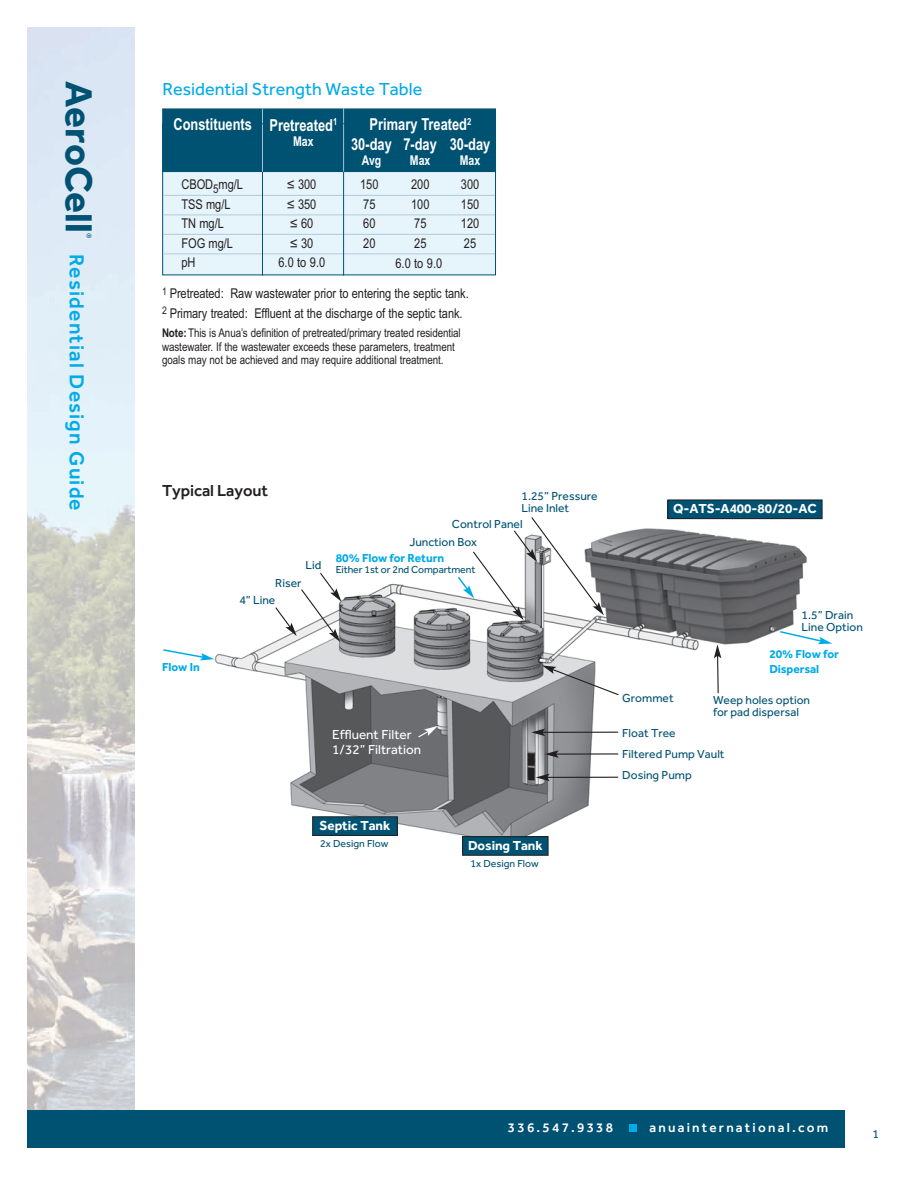
<style>
.page{position:relative;width:918px;height:1188px;background:#fff}
.page>*{position:absolute;margin:0;border:0;box-sizing:border-box;transform-origin:0 0}
.t1{font:700 39px "Effra";color:#005273}
.t2{font:500 21px "Effra";letter-spacing:.055em;color:#00abe7}
.t3{font:18px "Effra";color:#00abe7}
.t4{font:700 16.5px/19.5px "Arial Narrow";color:#fff;scale:.95 1}
.t5{font:500 16.5px "Effra";letter-spacing:-.005em;color:#231f20}
.t6{font:13.5px/19.5px "Arial Narrow";letter-spacing:-.005em;color:#231f20}
.t7{font:700 13.5px "Effra";letter-spacing:-.005em;color:#fff}
.t8{font:500 13.5px "Effra";letter-spacing:.165em;color:#fff}
.t9{font:13.5px/15px "Effra";color:#fff}
.t10{font:700 13.5px "Arial Narrow";color:#fff;scale:.95 1}
.t11{font:12px/13.5px "Arial Narrow";letter-spacing:-.005em;color:#231f20}
.t12{font:12px/12px "Effra";color:#005273}
.t13{font:700 12px/15px "Effra";letter-spacing:-.005em;color:#00abe7}
.t14{font:10.5px "Effra";letter-spacing:-.01em;color:#005273}
.t15{font:6.75px "Effra";color:#005273}
.s1{font-weight:700}
</style>
<div class="page">
<img style="left:214px;top:528px;width:593px;height:320px">
<svg style="left:778px;top:630px;width:54px;height:14px"></svg>
<svg style="left:163px;top:649px;width:51px;height:11px"></svg>
<svg style="left:417px;top:726px;width:21px;height:13px"></svg>
<svg style="left:531px;top:729px;width:88px;height:7px"></svg>
<svg style="left:542px;top:665px;width:78px;height:31px"></svg>
<svg style="left:714px;top:519px;width:7px;height:175px"></svg>
<svg style="left:545px;top:750px;width:74px;height:8px"></svg>
<svg style="left:536px;top:774px;width:83px;height:7px"></svg>
<svg style="left:274px;top:572px;width:67px;height:70px"></svg>
<svg style="left:456px;top:517px;width:148px;height:103px"></svg>
<div style="left:668px;top:500px;width:154px;height:19px;background:#005273"></div>
<div style="left:667px;top:500px;width:155px;height:19px;border:1px solid #231f20"></div>
<div style="left:463px;top:837px;width:85px;height:18px;background:#005273"></div>
<div style="left:462px;top:836px;width:86px;height:20px;border:1px solid #231f20"></div>
<div style="left:313px;top:817px;width:84px;height:18px;background:#005273"></div>
<div style="left:312px;top:816px;width:86px;height:20px;border:1px solid #231f20"></div>
<img style="left:27px;top:27px;width:108px;height:1083px">
<div style="left:27px;top:1110px;width:818px;height:38px;background:#005273"></div>
<div style="left:629px;top:1124px;width:8px;height:8px;background:#00abe7"></div>
<div style="left:162px;top:172px;width:334px;height:102px;background:#e6f4fb"></div>
<hr style="left:164px;top:195px;width:332px;height:1px;background:#b5cbda">
<hr style="left:164px;top:215px;width:332px;height:1px;background:#b5cbda">
<hr style="left:164px;top:234px;width:332px;height:1px;background:#b5cbda">
<hr style="left:164px;top:254px;width:332px;height:1px;background:#b5cbda">
<div style="left:163px;top:109px;width:332px;height:62px;background:#005273"></div>
<div style="left:162px;top:109px;width:334px;height:63px;border:1px solid #005273"></div>
<hr style="left:262px;top:171px;width:1px;height:105px;background:#005273">
<hr style="left:343px;top:171px;width:1px;height:105px;background:#005273">
<hr style="left:262px;top:109px;width:1px;height:63px;background:#a4c1d2">
<hr style="left:343px;top:108px;width:1px;height:64px;background:#a4c1d2">
<div style="left:162px;top:124px;width:334px;height:151px;border:1px solid #005273"></div>
<h1 class="t1" style="left:103px;top:81px;width:153px;rotate:90deg">AeroCell</h1>
<p class="t15" style="left:93px;top:233px;width:7px;rotate:90deg">®</p>
<h2 class="t2" style="left:89px;top:254px;width:258px;rotate:90deg">Residential Design Guide</h2>
<h3 class="t3" style="left:162px;top:78px;width:261px">Residential Strength Waste Table</h3>
<p class="t4" style="left:173px;top:115px;width:174px">Constituents Pretreated<sup>1</sup></p>
<p class="t10" style="left:293px;top:133px;width:23px">Max</p>
<p class="t4" style="left:351px;top:115px;width:128px;text-indent:18px">Primary Treated<sup>2<br></sup>30-day</p>
<p class="t10" style="left:362px;top:152px;width:22px">Avg</p>
<p class="t4" style="left:450px;top:135px;width:44px">30-day</p>
<p class="t10" style="left:460px;top:152px;width:23px">Max</p>
<p class="t4" style="left:403px;top:135px;width:37px">7-day</p>
<p class="t10" style="left:410px;top:152px;width:23px">Max</p>
<p class="t6" style="left:181px;top:175px;width:63px">CBOD<sub>5</sub>mg/L<br>TSS mg/L<br>TN mg/L<br>FOG mg/L pH</p>
<p class="t6" style="left:162px;top:284px;width:308px"><sup>1</sup> Pretreated: Raw wastewater prior to entering the septic tank.<br><sup>2</sup> Primary treated: Effluent at the discharge of the septic tank.</p>
<p class="t11" style="left:162px;top:327px;width:300px"><span class="s1">Note:</span> This is Anua’s definition of pretreated/primary treated residential wastewater. If the wastewater exceeds these parameters, treatment goals may not be achieved and may require additional treatment.</p>
<p class="t6" style="left:411px;top:175px;width:20px">200<br>100<br>75<br>25</p>
<p class="t6" style="left:461px;top:175px;width:20px;text-align:justify">300<br>150<br>120<br>25</p>
<p class="t6" style="left:278px;top:175px;width:48px;text-align:center">≤ 300<br>≤ 350<br>≤ 60<br>≤ 30<br>6.0 to 9.0</p>
<p class="t6" style="left:360px;top:175px;width:20px">150<br>75<br>60<br>20</p>
<p class="t6" style="left:395px;top:254px;width:48px">6.0 to 9.0</p>
<p class="t5" style="left:162px;top:480px;width:108px">Typical Layout</p>
<p class="t12" style="left:306px;top:559px;width:17px">Lid</p>
<p class="t12" style="left:275px;top:577px;width:28px">Riser</p>
<p class="t12" style="left:239px;top:594px;width:38px">4” Line</p>
<p class="t12" style="left:521px;top:490px;width:78px">1.25” Pressure<br>Line Inlet</p>
<p class="t12" style="left:409px;top:515px;width:115px;line-height:17.7px;text-indent:43px">Control Panel<br>Junction Box</p>
<p class="t13" style="left:336px;top:550px;width:110px">80% Flow for Return</p>
<p class="t14" style="left:336px;top:563px;width:141px">Either 1st or 2nd Compartment</p>
<p class="t13" style="left:162px;top:659px;width:40px">Flow In</p>
<p class="t7" style="left:673px;top:500px;width:145px">Q-ATS-A400-80/20-AC</p>
<p class="t12" style="left:802px;top:608px;width:63px">1.5” Drain<br>Line Option</p>
<p class="t12" style="left:622px;top:692px;width:53px">Grommet</p>
<p class="t13" style="left:769px;top:647px;width:71px">20% Flow for<br>Dispersal</p>
<p class="t12" style="left:713px;top:694px;width:99px">Weep holes option for pad dispersal</p>
<p class="t9" style="left:332px;top:727px;width:90px">Effluent Filter<br>1/32” Filtration</p>
<p class="t12" style="left:622px;top:727px;width:55px">Float Tree</p>
<p class="t12" style="left:622px;top:743px;width:104px;line-height:21.3px">Filtered Pump Vault<br>Dosing Pump</p>
<p class="t7" style="left:320px;top:817px;width:72px">Septic Tank</p>
<p class="t14" style="left:320px;top:838px;width:70px">2x Design Flow</p>
<p class="t7" style="left:468px;top:837px;width:76px">Dosing Tank</p>
<p class="t14" style="left:470px;top:858px;width:70px">1x Design Flow</p>
<p class="t8" style="left:508px;top:1119px;width:107px">336.547.9338</p>
<p class="t8" style="left:649px;top:1119px;width:180px">anuainternational.com</p>
<p class="t12" style="left:872px;top:1127px;width:8px">1</p>
</div>
